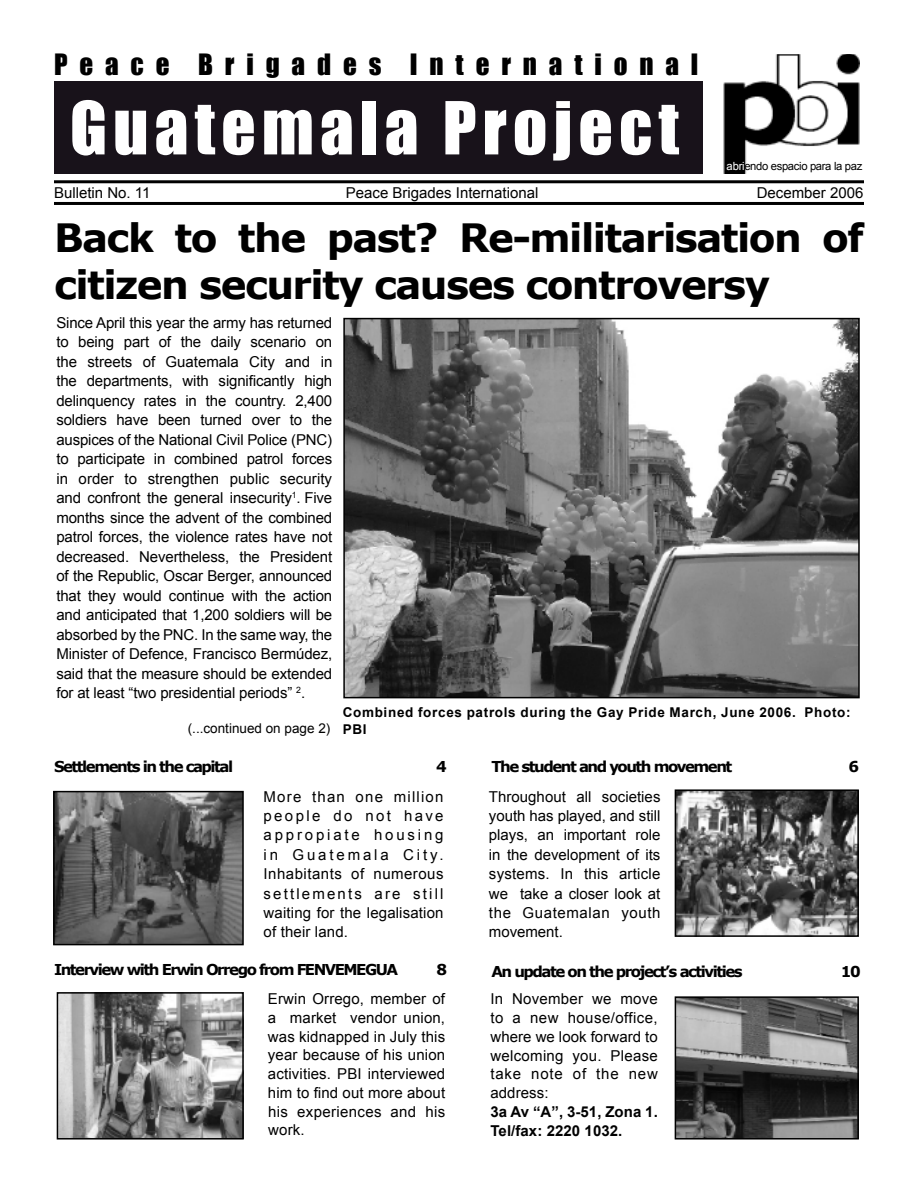
<style>
.page{position:relative;width:918px;height:1188px;background:#fff}
.page>*{position:absolute;margin:0;border:0;box-sizing:border-box;transform-origin:0 0}
.t1{font:67.5px "Impact";letter-spacing:.09em;color:#fff}
.t2{font:700 39px/46.8px "Verdana";letter-spacing:-.04em;color:#000}
.t3{font:27px "Impact";letter-spacing:.44em;color:#000}
.t4{font:15px/19.5px "Arial";letter-spacing:.01em;color:#000;text-align:justify}
.t5{font:700 15px "Verdana";letter-spacing:-.1em;color:#000}
.t6{font:700 15px/18.8px "Arial";letter-spacing:.005em;color:#000}
.t7{font:700 13.5px/16.5px "Arial";letter-spacing:.05em;color:#000}
.t8{font:13.5px "Arial";color:#000}
.t9{font:11.25px "Arial";letter-spacing:-.03em;color:#000}
.s1{color:#fff}
</style>
<div class="page">
<img style="left:724px;top:54px;width:136px;height:119px">
<div style="left:54px;top:81px;width:649px;height:93px;background:#18121a"></div>
<hr style="left:54px;top:180px;width:810px;height:3px;background:#000">
<hr style="left:54px;top:202px;width:810px;height:3px;background:#000">
<img style="left:346px;top:321px;width:511px;height:374px">
<div style="left:343px;top:318px;width:517px;height:380px;border:2px solid #000"></div>
<img style="left:56px;top:794px;width:185px;height:148px">
<div style="left:53px;top:791px;width:191px;height:154px;border:2px solid #000"></div>
<img style="left:60px;top:995px;width:181px;height:142px">
<div style="left:57px;top:992px;width:187px;height:148px;border:2px solid #000"></div>
<img style="left:678px;top:792px;width:178px;height:142px">
<div style="left:675px;top:789px;width:184px;height:148px;border:2px solid #000"></div>
<img style="left:678px;top:999px;width:178px;height:138px">
<div style="left:675px;top:996px;width:184px;height:144px;border:2px solid #000"></div>
<h3 class="t3" style="left:54px;top:44px;width:646px">Peace Brigades International</h3>
<h1 class="t1" style="left:70px;top:76px;width:611px">Guatemala Project</h1>
<p class="t4" style="left:54px;top:183px;width:98px">Bulletin No. 11</p>
<p class="t4" style="left:346px;top:183px;width:194px">Peace Brigades International</p>
<p class="t4" style="left:757px;top:183px;width:108px">December 2006</p>
<h2 class="t2" style="left:54px;top:213px;width:811px">Back to the past? Re-militarisation of citizen security causes controversy</h2>
<p class="t9" style="left:727px;top:159px;width:137px"><span class="s1">abri</span>endo espacio para la paz</p>
<p class="t4" style="left:56px;top:313px;width:278px">Since April this year the army has returned to being part of the daily scenario on the streets of Guatemala City and in the departments, with significantly high delinquency rates in the country. 2,400 soldiers have been turned over to the auspices of the National Civil Police (PNC) to participate in combined patrol forces in order to strengthen public security and confront the general insecurity<sup>1</sup>. Five months since the advent of the combined patrol forces, the violence rates have not decreased. Nevertheless, the President of the Republic, Oscar Berger, announced that they would continue with the action and anticipated that 1,200 soldiers will be absorbed by the PNC. In the same way, the Minister of Defence, Francisco Bermúdez, said that the measure should be extended for at least “two presidential periods” <sup>2</sup>.</p>
<p class="t8" style="left:188px;top:719px;width:144px">(...continued on page 2)</p>
<p class="t7" style="left:343px;top:705px;width:509px">Combined forces patrols during the Gay Pride March, June 2006. Photo:<br>PBI</p>
<p class="t5" style="left:54px;top:757px;width:181px">Settlements in the capital</p>
<p class="t5" style="left:436px;top:757px;width:12px">4</p>
<p class="t4" style="left:264px;top:787px;width:182px">More than one million people do not have appropiate housing in Guatemala City.<br>Inhabitants of numerous settlements are still waiting for the legalisation of their land.</p>
<p class="t5" style="left:54px;top:960px;width:346px">Interview with Erwin Orrego from FENVEMEGUA</p>
<p class="t5" style="left:436px;top:960px;width:12px">8</p>
<p class="t4" style="left:268px;top:990px;width:179px;line-height:18.8px">Erwin Orrego, member of a market vendor union, was kidnapped in July this year because of his union activities. PBI interviewed him to find out more about his experiences and his work.</p>
<p class="t5" style="left:492px;top:757px;width:242px">The student and youth movement</p>
<p class="t5" style="left:849px;top:757px;width:12px">6</p>
<p class="t4" style="left:489px;top:787px;width:173px">Throughout all societies youth has played, and still plays, an important role in the development of its systems. In this article we take a closer look at the Guatemalan youth movement.</p>
<p class="t5" style="left:492px;top:962px;width:253px">An update on the project’s activities</p>
<p class="t5" style="left:841px;top:962px;width:21px">10</p>
<p class="t4" style="left:490px;top:990px;width:169px;line-height:18.8px">In November we move to a new house/office, where we look forward to welcoming you. Please take note of the new address:</p>
<p class="t6" style="left:490px;top:1103px;width:169px">3a Av “A”, 3-51, Zona 1.<br>Tel/fax: 2220 1032.</p>
</div>
